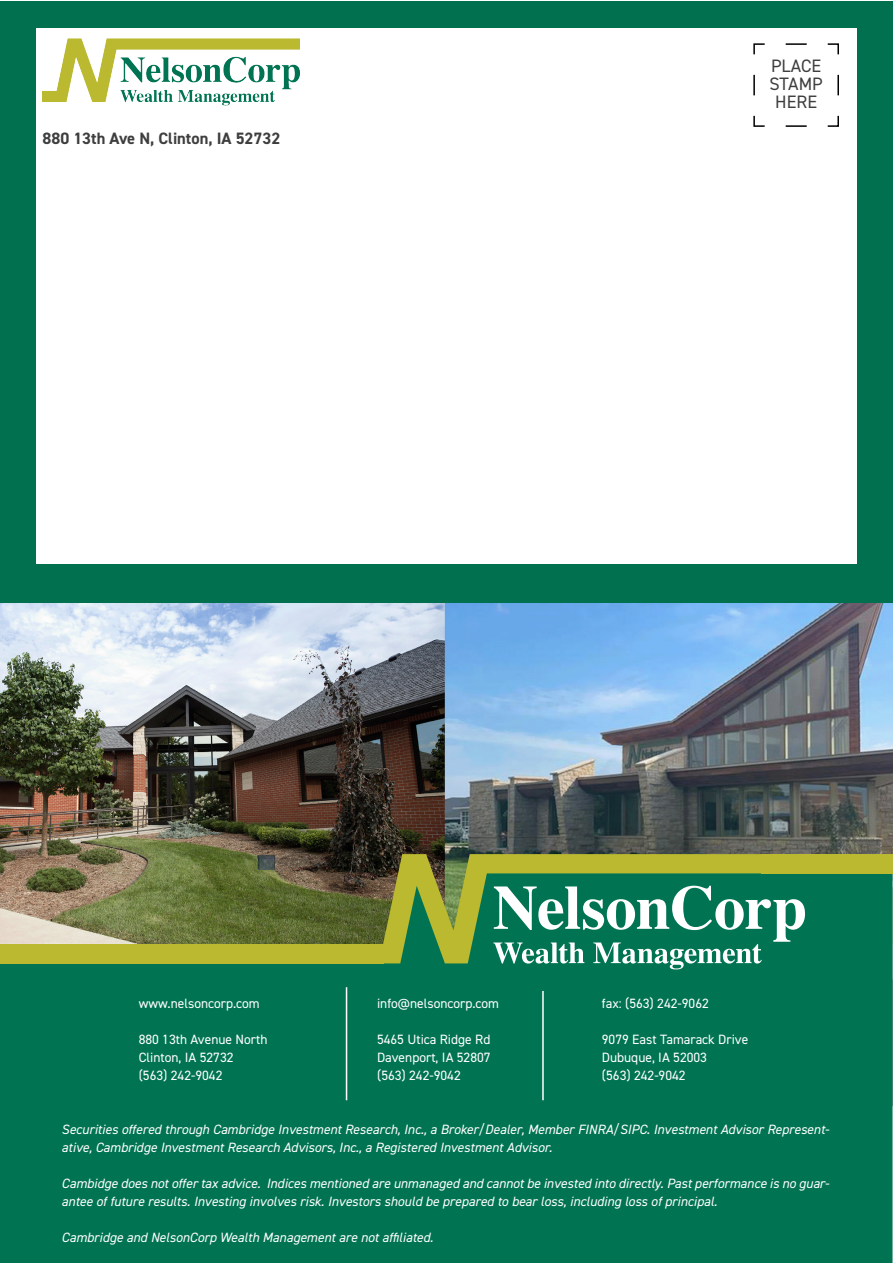
<style>
.page{position:relative;width:893px;height:1263px;background:#fff}
.page>*{position:absolute;margin:0;border:0;box-sizing:border-box;transform-origin:0 0}
.Body_intro{font:18px/18px "DIN2014";color:#3e3e3f;text-align:center}
.Body_intro-2{font:700 16.5px "DIN2014";color:#3e3e3f}
.Body_intro-3{font:italic 13.5px/18px "DIN2014";color:#fff}
.Body_intro-4{font:13.5px "DIN2014";color:#fff}
</style>
<div class="page">
<img style="left:0;top:602px;width:893px;height:341px">
<svg style="left:0;top:871px;width:892px;height:392px;background:#0b7552"></svg>
<div style="left:0;top:944px;width:383px;height:19px;background:#bab92f"></div>
<svg style="left:358px;top:854px;width:447px;height:109px;background:#6e903a"></svg>
<div style="left:761px;top:854px;width:131px;height:19px;background:#bab92f"></div>
<svg style="left:493px;top:886px;width:312px;height:83px"></svg>
<hr style="left:346px;top:987px;width:1px;height:113px;background:#fff">
<hr style="left:542px;top:991px;width:2px;height:109px;background:#fff">
<div style="left:0;top:1px;width:893px;height:601px;background:#01704e"></div>
<div style="left:36px;top:28px;width:821px;height:535px;background:#fff"></div>
<img style="left:43px;top:38px;width:256px;height:68px">
<svg style="left:753px;top:43px;width:86px;height:84px"></svg>
<p class="Body_intro-2" style="left:43px;top:127px;width:239px">880 13th Ave N, Clinton, IA 52732</p>
<p class="Body_intro" style="left:769px;top:56px;width:55px">PLACE<br>STAMP<br>HERE</p>
<p class="Body_intro-4" style="left:139px;top:995px;width:123px">www.nelsoncorp.com</p>
<p class="Body_intro-4" style="left:139px;top:1031px;width:130px">880 13th Avenue North</p>
<p class="Body_intro-4" style="left:139px;top:1049px;width:96px">Clinton, IA 52732</p>
<p class="Body_intro-4" style="left:139px;top:1067px;width:85px">(563) 242-9042</p>
<p class="Body_intro-4" style="left:377px;top:995px;width:124px">info@nelsoncorp.com</p>
<p class="Body_intro-4" style="left:377px;top:1031px;width:115px">5465 Utica Ridge Rd</p>
<p class="Body_intro-4" style="left:377px;top:1049px;width:115px">Davenport, IA 52807</p>
<p class="Body_intro-4" style="left:377px;top:1067px;width:85px">(563) 242-9042</p>
<p class="Body_intro-4" style="left:602px;top:995px;width:108px">fax: (563) 242-9062</p>
<p class="Body_intro-4" style="left:602px;top:1031px;width:148px">9079 East Tamarack Drive</p>
<p class="Body_intro-4" style="left:602px;top:1049px;width:107px">Dubuque, IA 52003</p>
<p class="Body_intro-4" style="left:602px;top:1067px;width:85px">(563) 242-9042</p>
<p class="Body_intro-3" style="left:62px;top:1120px;width:769px">Securities offered through Cambridge Investment Research, Inc., a Broker/Dealer, Member FINRA/SIPC. Investment Advisor Represent&shy;ative, Cambridge Investment Research Advisors, Inc., a Registered Investment Advisor.</p>
<p class="Body_intro-3" style="left:62px;top:1174px;width:769px">Cambidge does not offer tax advice. Indices mentioned are unmanaged and cannot be invested into directly. Past performance is no guar&shy;antee of future results. Investing involves risk. Investors should be prepared to bear loss, including loss of principal.</p>
<p class="Body_intro-3" style="left:62px;top:1228px;width:373px">Cambridge and NelsonCorp Wealth Management are not affiliated.</p>
</div>
